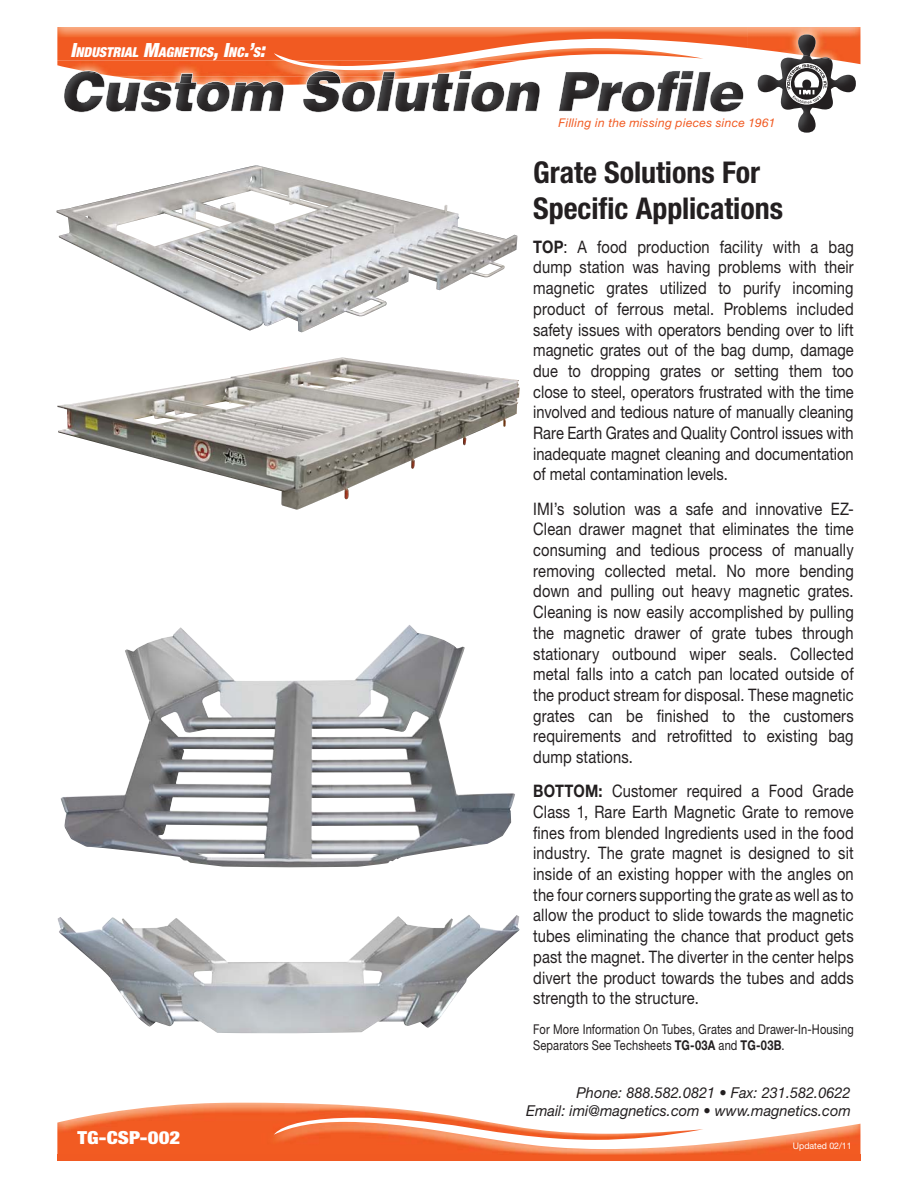
<style>
.page{position:relative;width:918px;height:1188px;background:#fff}
.page>*{position:absolute;margin:0;border:0;box-sizing:border-box;transform-origin:0 0}
.t1{font:700 condensed 30px/36px "Helvetica Neue";color:#231f20}
.t2{font:900 condensed 18px "Helvetica Neue";color:#fff;scale:1.15 1}
.t3{font:17.25px/20.7px "Helvetica Neue";letter-spacing:.01em;color:#231f20;text-align:justify;scale:.85 1}
.t4{font:italic 15px/18px "Helvetica Neue";color:#231f20;text-align:right}
.t5{font:italic 900 condensed 13.65px "Helvetica Neue";letter-spacing:.005em;color:#fff}
.t6{font:13.5px/16.2px "Helvetica Neue";letter-spacing:.01em;color:#231f20;scale:.82 1}
.t7{font:italic 12px "Helvetica Neue";letter-spacing:.03em;color:#f15a22}
.t8{font:9px "Helvetica Neue";color:#fff}
.s1{font-size:19.65px}
.s2{font-weight:700}
</style>
<div class="page">
<img style="left:57px;top:27px;width:691px;height:34px">
<div style="left:57px;top:1155px;width:803px;height:6px;background:#f15a22"></div>
<img style="left:57px;top:1103px;width:803px;height:52px">
<img style="left:114px;top:76px;width:263px;height:5px">
<img style="left:57px;top:61px;width:460px;height:15px">
<img style="left:306px;top:76px;width:35px;height:3px">
<img style="left:310px;top:71px;width:29px;height:5px">
<img style="left:64px;top:71px;width:41px;height:41px">
<img style="left:84px;top:71px;width:16px;height:3px">
<img style="left:174px;top:76px;width:23px;height:6px">
<svg style="left:181px;top:73px;width:12px;height:3px"></svg>
<img style="left:208px;top:79px;width:523px;height:3px">
<svg style="left:321px;top:80px;width:7px;height:2px"></svg>
<img style="left:92px;top:82px;width:651px;height:30px">
<img style="left:197px;top:85px;width:178px;height:27px">
<img style="left:106px;top:82px;width:65px;height:24px">
<img style="left:377px;top:71px;width:334px;height:40px">
<img style="left:231px;top:85px;width:52px;height:26px">
<img style="left:236px;top:82px;width:46px;height:3px">
<img style="left:633px;top:89px;width:11px;height:16px">
<img style="left:482px;top:89px;width:11px;height:16px">
<img style="left:353px;top:89px;width:11px;height:16px">
<img style="left:208px;top:89px;width:11px;height:16px">
<svg style="left:722px;top:88px;width:11px;height:6px"></svg>
<svg style="left:575px;top:81px;width:12px;height:9px"></svg>
<svg style="left:459px;top:71px;width:13px;height:9px"></svg>
<img style="left:748px;top:27px;width:112px;height:37px">
<img style="left:748px;top:61px;width:5px;height:3px">
<img style="left:758px;top:55px;width:98px;height:78px">
<img style="left:798px;top:34px;width:33px;height:25px">
<svg style="left:785px;top:62px;width:43px;height:43px"></svg>
<svg style="left:786px;top:63px;width:42px;height:42px"></svg>
<svg style="left:787px;top:64px;width:40px;height:39px"></svg>
<img style="left:56px;top:165px;width:462px;height:168px;border-radius:20px">
<img style="left:57px;top:357px;width:463px;height:153px">
<img style="left:57px;top:915px;width:463px;height:118px">
<img style="left:61px;top:625px;width:454px;height:242px">
<p class="t5" style="left:70px;top:45px;width:199px"><span class="s1">I</span>NDUSTRIAL <span class="s1">M</span>AGNETICS<span class="s1">, I</span>NC<span class="s1">.’</span>S<span class="s1">:</span></p>
<p class="t2" style="left:78px;top:1127px;width:91px">TG-CSP-002</p>
<p class="t7" style="left:559px;top:119px;width:218px">Filling in the missing pieces since 1961</p>
<h1 class="t1" style="left:533px;top:154px;width:251px">Grate Solutions For<br>Specific Applications</h1>
<p class="t3" style="left:533px;top:238px;width:379px"><span class="s2">TOP</span>: A food production facility with a bag dump station was having problems with their magnetic grates utilized to purify incoming product of ferrous metal. Problems included safety issues with operators bending over to lift magnetic grates out of the bag dump, damage due to dropping grates or setting them too close to steel, operators frustrated with the time involved and tedious nature of manually cleaning Rare Earth Grates and Quality Control issues with inadequate magnet cleaning and documentation of metal contamination levels.</p>
<p class="t3" style="left:533px;top:500px;width:379px">IMI’s solution was a safe and innovative EZ-Clean drawer magnet that eliminates the time consuming and tedious process of manually removing collected metal. No more bending down and pulling out heavy magnetic grates.<br>Cleaning is now easily accomplished by pulling the magnetic drawer of grate tubes through stationary outbound wiper seals. Collected metal falls into a catch pan located outside of the product stream for disposal. These magnetic grates can be finished to the customers requirements and retrofitted to existing bag dump stations.</p>
<p class="t3" style="left:533px;top:783px;width:379px"><span class="s2">BOTTOM:</span> Customer required a Food Grade Class 1, Rare Earth Magnetic Grate to remove fines from blended Ingredients used in the food industry. The grate magnet is designed to sit inside of an existing hopper with the angles on the four corners supporting the grate as well as to allow the product to slide towards the magnetic tubes eliminating the chance that product gets past the magnet. The diverter in the center helps divert the product towards the tubes and adds strength to the structure.</p>
<p class="t6" style="left:533px;top:1022px;width:392px">For More Information On Tubes, Grates and Drawer-In-Housing<br>Separators See Techsheets <span class="s2">TG-03A</span> and <span class="s2">TG-03B</span>.</p>
<p class="t4" style="left:526px;top:1085px;width:326px">Phone: 888.582.0821 • Fax: 231.582.0622<br>Email: imi@magnetics.com • www.magnetics.com</p>
<p class="t8" style="left:793px;top:1142px;width:60px">Updated 02/11</p>
</div>
